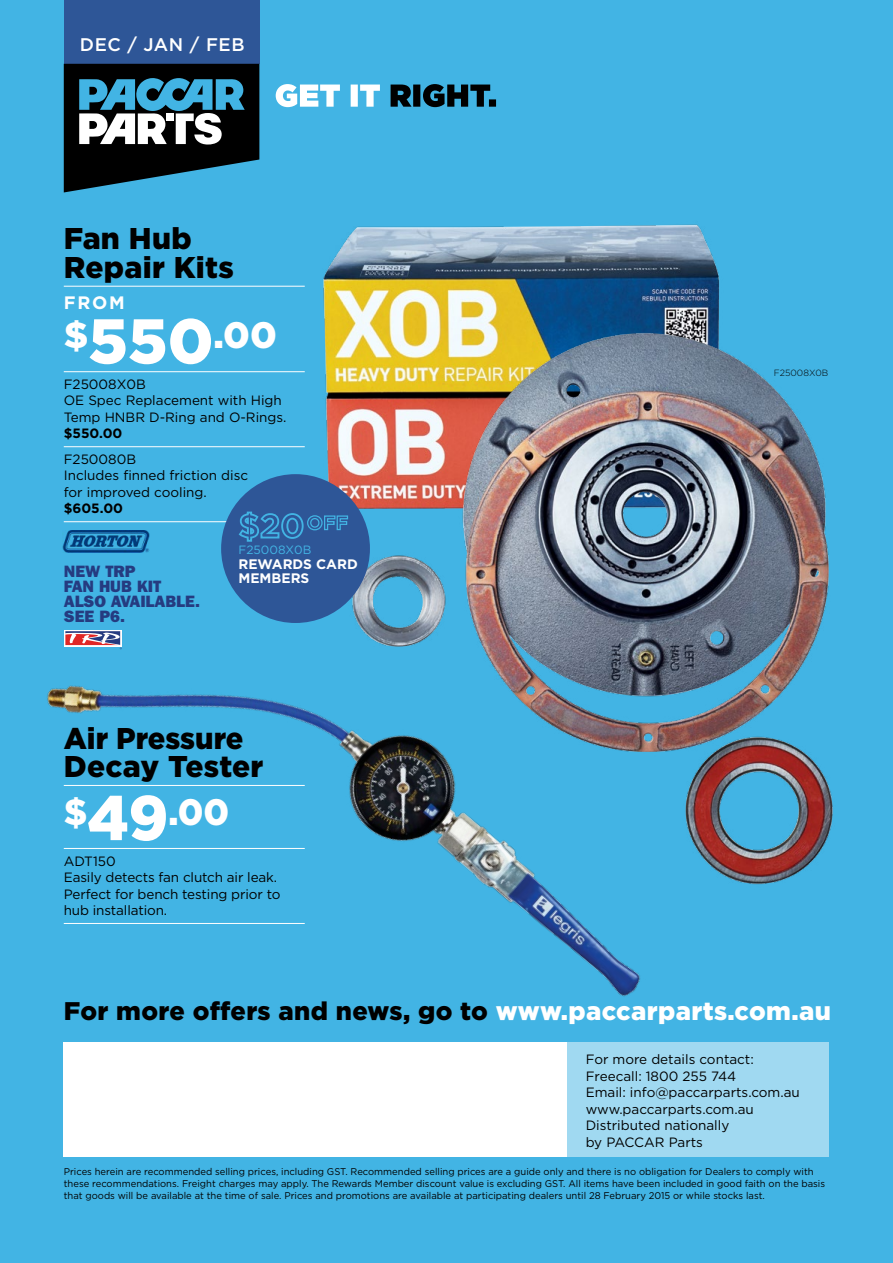
<style>
.page{position:relative;width:893px;height:1263px;background:#42b4e4}
.page>*{position:absolute;margin:0;border:0;box-sizing:border-box;transform-origin:0 0}
.t1{font:900 36.75px "Gotham";color:#fff}
.t2{font:900 36.75px "Gotham";color:#fff;scale:.96 1}
.t3{font:900 30px/28.5px "Gotham";letter-spacing:.005em;color:#000}
.t4{font:900 25.5px "Gotham";letter-spacing:.015em;color:#000}
.t5{font:500 18.3px "Gotham";letter-spacing:.03em;color:#fff}
.t6{font:700 18px "Gotham";color:#fff}
.t7{font:800 16.5px/15px "Franklin Gothic";color:#253b80}
.t8{font:700 13.8px/13.8px "Gotham";color:#fff}
.t9{font:13.5px/16.5px "Gotham";color:#000}
.t10{font:700 13.5px "Gotham";color:#000}
.t11{font:12px "Gotham";color:#42b4e4}
.t12{font:9.75px/12px "Gotham";color:#000}
.t13{font:300 9px "Gotham";color:#000}
.s1{font-size:63px}
.s2{color:#fff}
</style>
<div class="page">
<img style="left:310px;top:224px;width:410px;height:275px">
<img style="left:442px;top:315px;width:387px;height:413px">
<div style="left:64px;top:1042px;width:765px;height:115px;background:#a0d9f1"></div>
<hr style="left:64px;top:286px;width:241px;height:1px;background:#fff">
<hr style="left:64px;top:371px;width:241px;height:1px;background:#fff">
<hr style="left:64px;top:446px;width:241px;height:1px;background:#fff">
<img style="left:47px;top:499px;width:663px;height:658px">
<img style="left:682px;top:728px;width:151px;height:164px">
<img style="left:344px;top:553px;width:104px;height:100px">
<div style="left:64px;top:630px;width:58px;height:17px;background:#fff"></div>
<svg style="left:65px;top:631px;width:57px;height:18px"></svg>
<div style="left:221px;top:474px;width:149px;height:149px;background:#2e5697;border-radius:50%"></div>
<svg style="left:238px;top:511px;width:111px;height:31px"></svg>
<div style="left:64px;top:0;width:195px;height:64px;background:#2e5697"></div>
<svg style="left:391px;top:84px;width:105px;height:23px"></svg>
<svg style="left:276px;top:84px;width:104px;height:23px"></svg>
<svg style="left:64px;top:64px;width:195px;height:128px"></svg>
<h3 class="t5" style="left:80px;top:32px;width:166px">DEC / JAN / Feb</h3>
<h2 class="t3" style="left:64px;top:224px;width:172px">Fan Hub<br>Repair Kits</h2>
<h3 class="t6" style="left:64px;top:291px;width:63px">FROM</h3>
<h1 class="t1" style="left:64px;top:309px;width:215px">$<span class="s1">550</span>.00</h1>
<h3 class="t9" style="left:64px;top:376px;width:224px">F25008X0B<br>OE Spec Replacement with High<br>Temp HNBR D-Ring and O-Rings.</h3>
<h3 class="t10" style="left:64px;top:425px;width:60px">$550.00</h3>
<h3 class="t9" style="left:64px;top:451px;width:186px">F250080B<br>Includes finned friction disc for improved cooling.</h3>
<h3 class="t10" style="left:64px;top:500px;width:61px">$605.00</h3>
<h3 class="t7" style="left:64px;top:563px;width:138px">NEW TRP<br>FAN HUB KIT<br>ALSO AVAILABLE .<br>SEE P6.</h3>
<p class="t11" style="left:238px;top:542px;width:75px">F25008X0B</p>
<h3 class="t8" style="left:238px;top:557px;width:100px">REWARDS CARD<br>MEMBERS</h3>
<h2 class="t3" style="left:64px;top:723px;width:201px">Air Pressure<br>Decay Tester</h2>
<h1 class="t2" style="left:64px;top:786px;width:174px">$<span class="s1">49</span>.00</h1>
<h3 class="t9" style="left:64px;top:852px;width:218px">ADT150<br>Easily detects fan clutch air leak.<br>Perfect for bench testing prior to hub installation.</h3>
<p class="t13" style="left:774px;top:367px;width:56px">F25008X0B</p>
<h3 class="t4" style="left:64px;top:993px;width:769px">For more offers and news, go to <span class="s2">www.paccarparts.com.au</span></h3>
<h3 class="t9" style="left:586px;top:1051px;width:216px">For more details contact:<br>Freecall: 1800 255 744<br>Email: info@paccarparts.com.au www.paccarparts.com.au<br>Distributed nationally<br>by PACCAR Parts</h3>
<p class="t12" style="left:64px;top:1165px;width:763px">Prices herein are recommended selling prices, including GST. Recommended selling prices are a guide only and there is no obligation for Dealers to comply with these recommendations. Freight charges may apply. The Rewards Member discount value is excluding GST. All items have been included in good faith on the basis that goods will be available at the time of sale. Prices and promotions are available at participating dealers until 28 February 2015 or while stocks last.</p>
</div>
